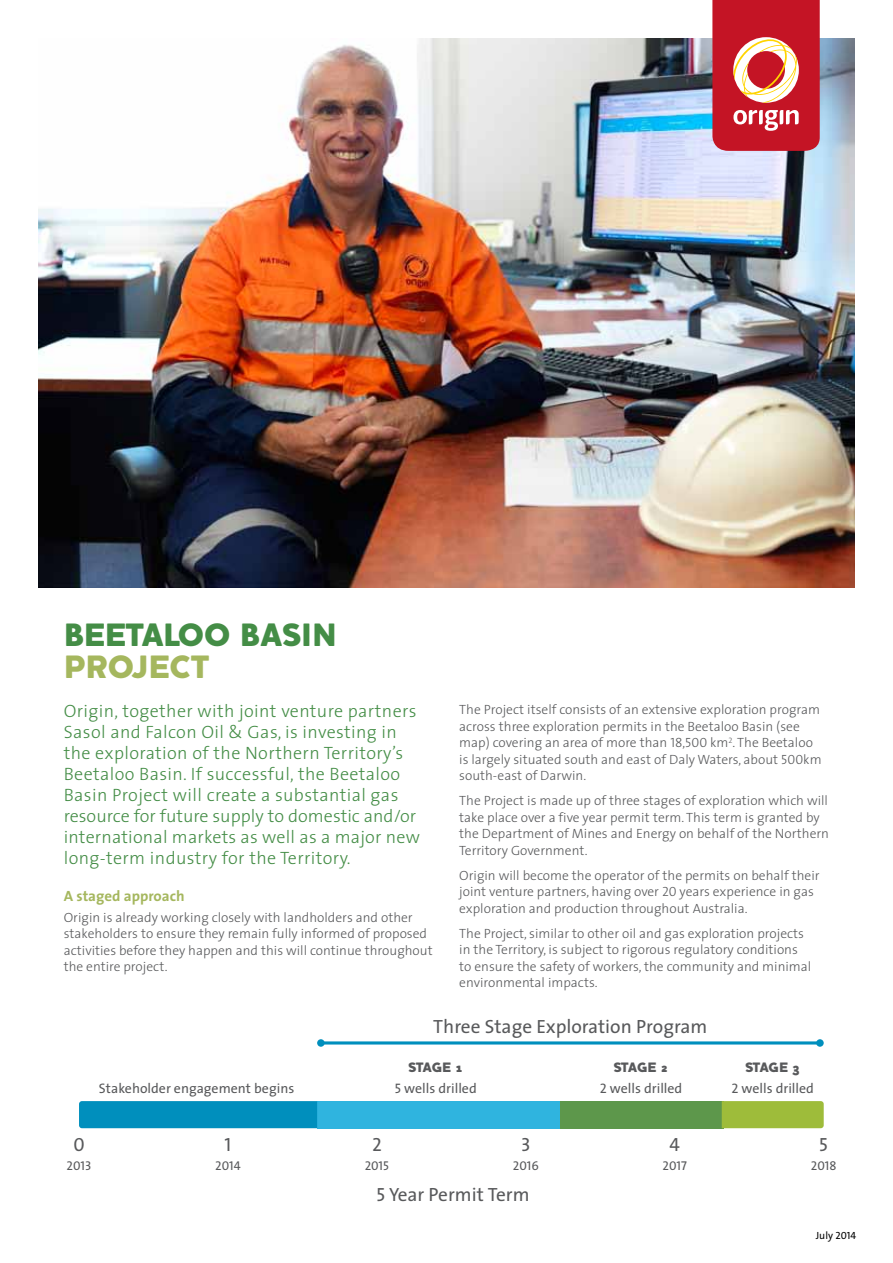
<style>
.page{position:relative;width:893px;height:1263px;background:#fff}
.page>*{position:absolute;margin:0;border:0;box-sizing:border-box;transform-origin:0 0}
.t1{font:800 33px "Houschka Alt";color:#448d46}
.t2{font:800 33px "Houschka Alt";color:#a5b75e}
.t3{font:19.35px "The Origin Sans";color:#58595b}
.t4{font:300 18px/21px "The Origin Sans";letter-spacing:.02em;color:#448d46}
.t5{font:700 15px "The Origin Sans";color:#a5b75e}
.t6{font:13.95px "The Origin Sans";color:#58595b}
.t7{font:800 13.95px "Houschka Alt";letter-spacing:-.01em;color:#58595b}
.t8{font:300 13.5px/16.5px "The Origin Sans";color:#58595b}
.t9{font:12.9px "The Origin Sans";color:#58595b}
.t10{font:10.5px "The Origin Sans";color:#000}
</style>
<div class="page">
<img style="left:38px;top:38px;width:817px;height:549px">
<svg style="left:712px;top:0;width:108px;height:152px;background:#cd4149"></svg>
<div style="left:317px;top:1101px;width:243px;height:27px;background:#2fb4df"></div>
<div style="left:560px;top:1101px;width:163px;height:27px;background:#5d974b"></div>
<div style="left:722px;top:1101px;width:102px;height:27px;background:#9ebc3a"></div>
<div style="left:79px;top:1101px;width:238px;height:27px;background:#008fbd"></div>
<hr style="left:322px;top:1041px;width:498px;height:3px;background:#008fbd">
<div style="left:317px;top:1039px;width:8px;height:8px;background:#008fbd;border-radius:50%"></div>
<div style="left:816px;top:1039px;width:8px;height:8px;background:#008fbd;border-radius:50%"></div>
<h1 class="t1" style="left:64px;top:615px;width:275px">BEETALOO BASIN</h1>
<h1 class="t2" style="left:64px;top:647px;width:147px">PROJECT</h1>
<p class="t4" style="left:64px;top:701px;width:358px">Origin, together with joint venture partners Sasol and Falcon Oil &amp; Gas, is investing in the exploration of the Northern Territory’s Beetaloo Basin. If successful, the Beetaloo Basin Project will create a substantial gas resource for future supply to domestic and/or international markets as well as a major new long-term industry for the Territory.</p>
<p class="t5" style="left:64px;top:887px;width:122px">A staged approach</p>
<p class="t8" style="left:64px;top:909px;width:370px">Origin is already working closely with landholders and other stakeholders to ensure they remain fully informed of proposed activities before they happen and this will continue throughout the entire project.</p>
<p class="t8" style="left:459px;top:702px;width:364px">The Project itself consists of an extensive exploration program across three exploration permits in the Beetaloo Basin (see map) covering an area of more than 18,500 km<sup>2</sup>. The Beetaloo is largely situated south and east of Daly Waters, about 500km south-east of Darwin.</p>
<p class="t8" style="left:459px;top:793px;width:371px">The Project is made up of three stages of exploration which will take place over a five year permit term. This term is granted by the Department of Mines and Energy on behalf of the Northern Territory Government.</p>
<p class="t8" style="left:459px;top:867px;width:362px">Origin will become the operator of the permits on behalf their joint venture partners, having over 20 years experience in gas exploration and production throughout Australia.</p>
<p class="t8" style="left:459px;top:925px;width:354px">The Project, similar to other oil and gas exploration projects in the Territory, is subject to rigorous regulatory conditions to ensure the safety of workers, the community and minimal environmental impacts.</p>
<h2 class="t3" style="left:433px;top:1015px;width:276px">Three Stage Exploration Program</h2>
<p class="t7" style="left:408px;top:1059px;width:56px">STAGE 1</p>
<p class="t7" style="left:614px;top:1059px;width:56px">STAGE 2</p>
<p class="t7" style="left:745px;top:1059px;width:56px">STAGE 3</p>
<p class="t6" style="left:600px;top:1080px;width:84px">2 wells drilled</p>
<p class="t6" style="left:731px;top:1080px;width:84px">2 wells drilled</p>
<p class="t6" style="left:99px;top:1080px;width:197px">Stakeholder engagement begins</p>
<p class="t6" style="left:395px;top:1080px;width:83px">5 wells drilled</p>
<h2 class="t3" style="left:521px;top:1134px;width:11px">3</h2>
<h2 class="t3" style="left:669px;top:1134px;width:12px">4</h2>
<h2 class="t3" style="left:819px;top:1134px;width:10px">5</h2>
<h2 class="t3" style="left:73px;top:1134px;width:13px">0</h2>
<h2 class="t3" style="left:225px;top:1134px;width:8px">1</h2>
<h2 class="t3" style="left:372px;top:1134px;width:11px">2</h2>
<h2 class="t3" style="left:376px;top:1184px;width:155px">5 Year Permit Term</h2>
<p class="t9" style="left:67px;top:1158px;width:26px">2013</p>
<p class="t9" style="left:215px;top:1158px;width:27px">2014</p>
<p class="t9" style="left:365px;top:1158px;width:26px">2015</p>
<p class="t9" style="left:513px;top:1158px;width:27px">2016</p>
<p class="t9" style="left:663px;top:1158px;width:26px">2017</p>
<p class="t9" style="left:811px;top:1158px;width:27px">2018</p>
<p class="t10" style="left:816px;top:1229px;width:42px">July 2014</p>
</div>
